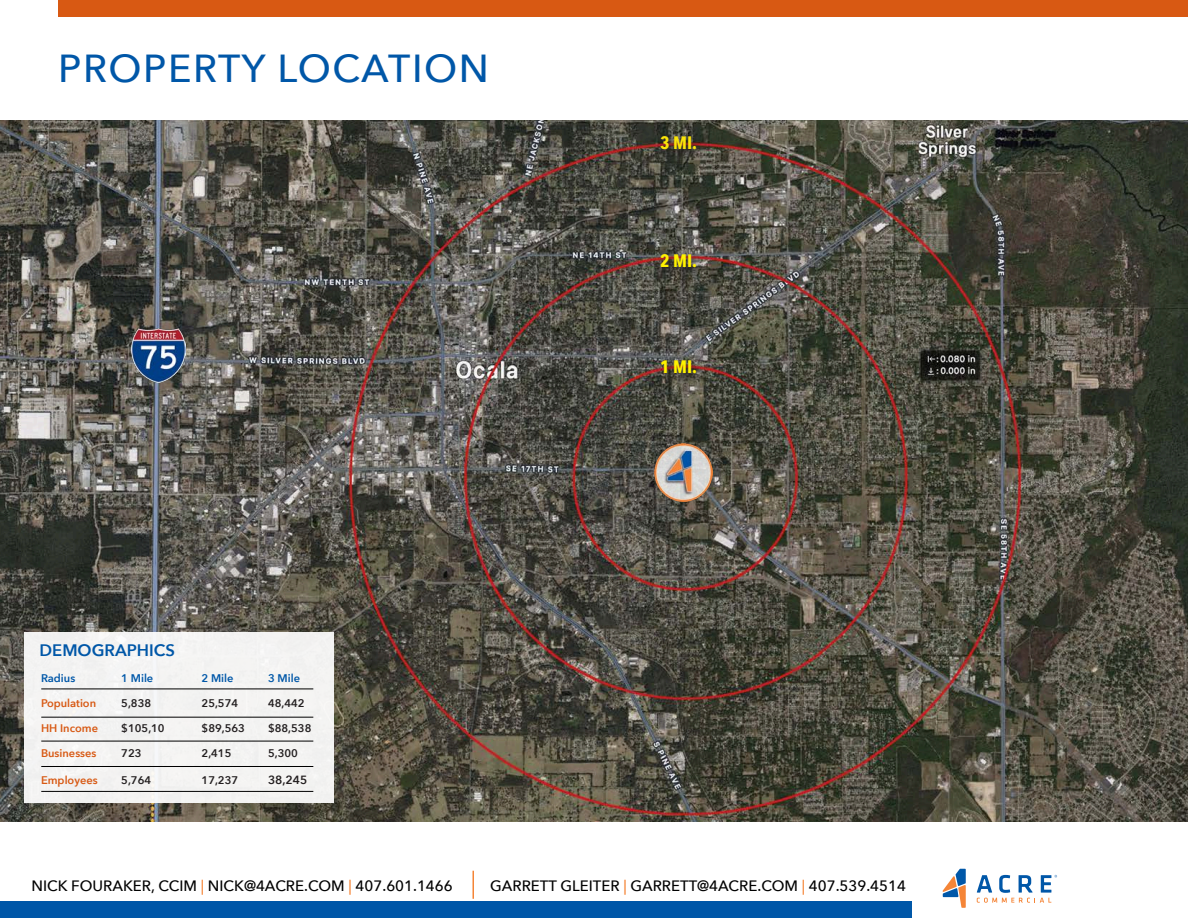
<style>
.page{position:relative;width:1188px;height:918px;background:#fff}
.page>*{position:absolute;margin:0;border:0;box-sizing:border-box;transform-origin:0 0}
.t1{font:500 39px "Avenir Next";letter-spacing:.04em;color:#0057a8}
.t2{font:700 18px "Avenir Next Condensed";color:#fff200}
.t3{font:700 18px "Avenir Next Condensed";color:#fae409}
.t4{font:600 16.65px "Avenir Next";color:#0057a8}
.t5{font:500 15px "Avenir Next";color:#000}
.t6{font:600 11.85px "Avenir Next";color:#231f20}
.t7{font:600 11.1px "Avenir Next";color:#231f20}
.t8{font:600 11.1px "Avenir Next";color:#d85913}
.t9{font:600 11.1px "Avenir Next";color:#0057a8}
.s1{color:#f58537}
</style>
<div class="page">
<hr style="left:472px;top:871px;width:2px;height:28px;background:#f58537">
<div style="left:0;top:902px;width:912px;height:16px;background:#0057a8"></div>
<svg style="left:943px;top:869px;width:23px;height:39px"></svg>
<svg style="left:977px;top:875px;width:80px;height:28px"></svg>
<img style="left:0;top:121px;width:1188px;height:700px">
<div style="left:58px;top:0;width:1130px;height:16px;background:#d85913"></div>
<svg style="left:656px;top:135px;width:50px;height:29px"></svg>
<svg style="left:658px;top:251px;width:50px;height:29px"></svg>
<svg style="left:658px;top:358px;width:50px;height:28px"></svg>
<img style="left:654px;top:443px;width:58px;height:58px">
<img style="left:132px;top:328px;width:54px;height:54px">
<div style="left:24px;top:632px;width:309px;height:171px;background:#f3f3f2"></div>
<hr style="left:41px;top:689px;width:272px;height:1px;background:#000">
<hr style="left:41px;top:717px;width:272px;height:1px;background:#000">
<hr style="left:41px;top:741px;width:272px;height:1px;background:#000">
<hr style="left:41px;top:766px;width:272px;height:1px;background:#000">
<hr style="left:41px;top:791px;width:272px;height:1px;background:#000">
<p class="t1" style="left:58px;top:35px;width:432px">PROPERTY LOCATION</p>
<p class="t4" style="left:40px;top:636px;width:137px">DEMOGRAPHICS</p>
<p class="t9" style="left:41px;top:669px;width:36px">Radius</p>
<p class="t9" style="left:121px;top:669px;width:34px">1 Mile</p>
<p class="t9" style="left:202px;top:669px;width:34px">2 Mile</p>
<p class="t9" style="left:268px;top:669px;width:34px">3 Mile</p>
<p class="t8" style="left:41px;top:694px;width:57px">Population</p>
<p class="t7" style="left:121px;top:694px;width:31px">5,838</p>
<p class="t7" style="left:202px;top:694px;width:38px">25,574</p>
<p class="t7" style="left:268px;top:694px;width:38px">48,442</p>
<p class="t8" style="left:41px;top:718px;width:59px">HH Income</p>
<p class="t7" style="left:121px;top:718px;width:45px">$105,10</p>
<p class="t7" style="left:202px;top:718px;width:45px">$89,563</p>
<p class="t7" style="left:268px;top:718px;width:45px">$88,538</p>
<p class="t8" style="left:41px;top:743px;width:57px">Businesses</p>
<p class="t7" style="left:121px;top:743px;width:22px">723</p>
<p class="t7" style="left:202px;top:743px;width:31px">2,415</p>
<p class="t7" style="left:268px;top:743px;width:31px">5,300</p>
<p class="t8" style="left:41px;top:770px;width:58px">Employees</p>
<p class="t7" style="left:121px;top:770px;width:31px">5,764</p>
<p class="t7" style="left:202px;top:770px;width:38px">17,237</p>
<p class="t6" style="left:268px;top:769px;width:41px">38,245</p>
<p class="t3" style="left:660px;top:132px;width:38px">3 MI.</p>
<p class="t2" style="left:660px;top:249px;width:38px">2 MI.</p>
<p class="t2" style="left:660px;top:356px;width:38px">1 MI.</p>
<p class="t5" style="left:32px;top:873px;width:423px">NICK FOURAKER, CCIM <span class="s1">|</span> NICK@4ACRE.COM <span class="s1">|</span> 407.601.1466</p>
<p class="t5" style="left:490px;top:873px;width:417px">GARRETT GLEITER <span class="s1">|</span> GARRETT@4ACRE.COM <span class="s1">|</span> 407.539.4514</p>
</div>
